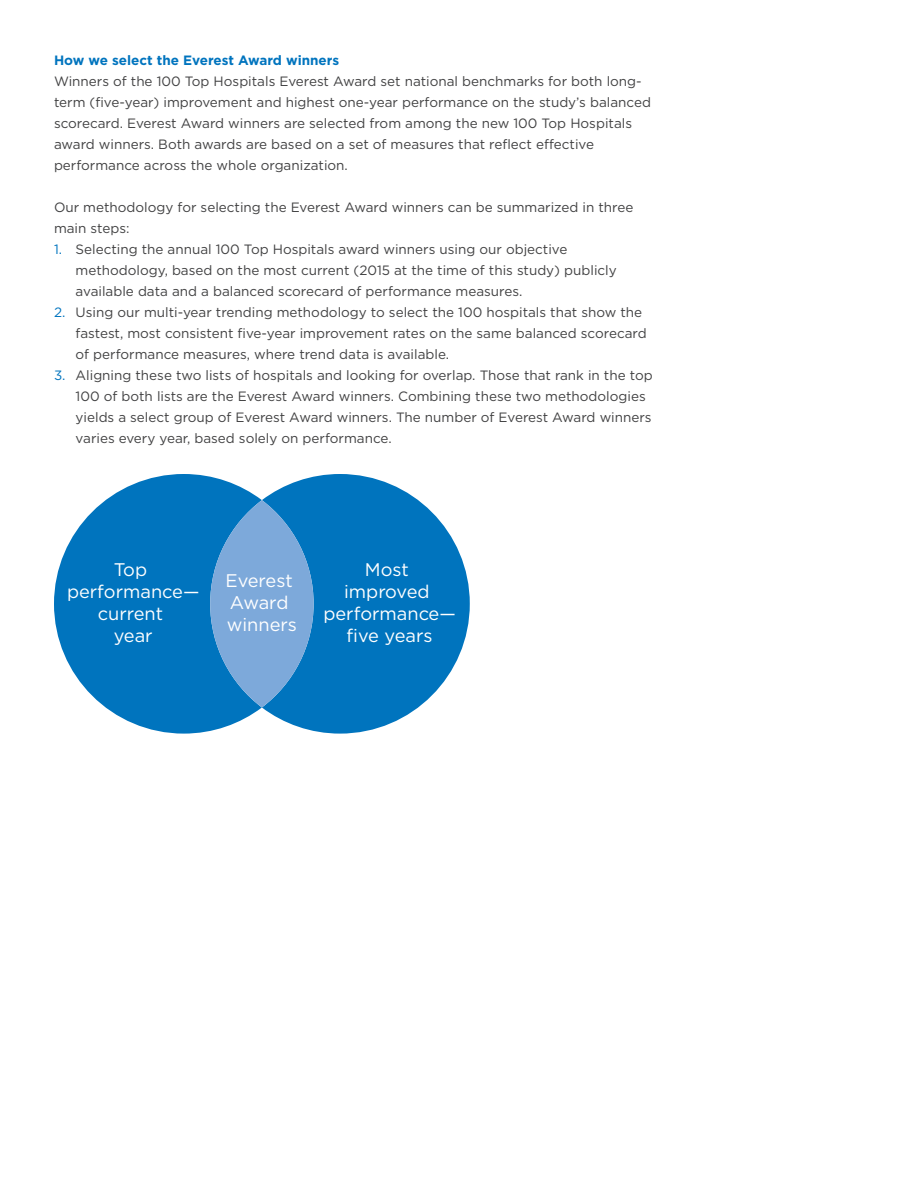
<style>
.page{position:relative;width:918px;height:1188px;background:#fff}
.page>*{position:absolute;margin:0;border:0;box-sizing:border-box;transform-origin:0 0}
.t1{font:18.3px/21.9px "Gotham";color:#fff;text-align:center}
.body_copy{font:13.5px/21px "Gotham";color:#414142}
.subhead_1st_level{font:700 13.5px "Gotham";color:#0074be}
.s1{color:#0074be}
</style>
<div class="page">
<svg style="left:262px;top:474px;width:208px;height:260px;fill:#0074be"></svg>
<svg style="left:54px;top:474px;width:208px;height:260px;fill:#0074be"></svg>
<div style="left:210px;top:500px;width:104px;height:207px;background:#7da9da;border-radius:50%"></div>
<p class="subhead_1st_level" style="left:54px;top:51px;width:287px">How we select the Everest Award winners</p>
<p class="body_copy" style="left:54px;top:70px;width:598px">Winners of the 100 Top Hospitals Everest Award set national benchmarks for both long&shy;term (five-year) improvement and highest one-year performance on the study’s balanced scorecard. Everest Award winners are selected from among the new 100 Top Hospitals award winners. Both awards are based on a set of measures that reflect effective performance across the whole organization.</p>
<p class="body_copy" style="left:54px;top:196px;width:581px">Our methodology for selecting the Everest Award winners can be summarized in three main steps:</p>
<p class="body_copy" style="left:76px;top:238px;width:543px;text-indent:-22px"><span class="s1">1.</span> Selecting the annual 100 Top Hospitals award winners using our objective methodology, based on the most current (2015 at the time of this study) publicly available data and a balanced scorecard of performance measures.</p>
<p class="body_copy" style="left:76px;top:301px;width:573px;text-indent:-22px"><span class="s1">2.</span> Using our multi-year trending methodology to select the 100 hospitals that show the fastest, most consistent five-year improvement rates on the same balanced scorecard of performance measures, where trend data is available.</p>
<p class="body_copy" style="left:76px;top:364px;width:579px;text-indent:-22px"><span class="s1">3.</span> Aligning these two lists of hospitals and looking for overlap. Those that rank in the top 100 of both lists are the Everest Award winners. Combining these two methodologies yields a select group of Everest Award winners. The number of Everest Award winners varies every year, based solely on performance.</p>
<p class="t1" style="left:67px;top:558px;width:134px">Top performance— current<br>year</p>
<p class="t1" style="left:226px;top:569px;width:73px;text-align:left">Everest<br>Award winners</p>
<p class="t1" style="left:323px;top:558px;width:134px">Most improved performance— five years</p>
</div>
